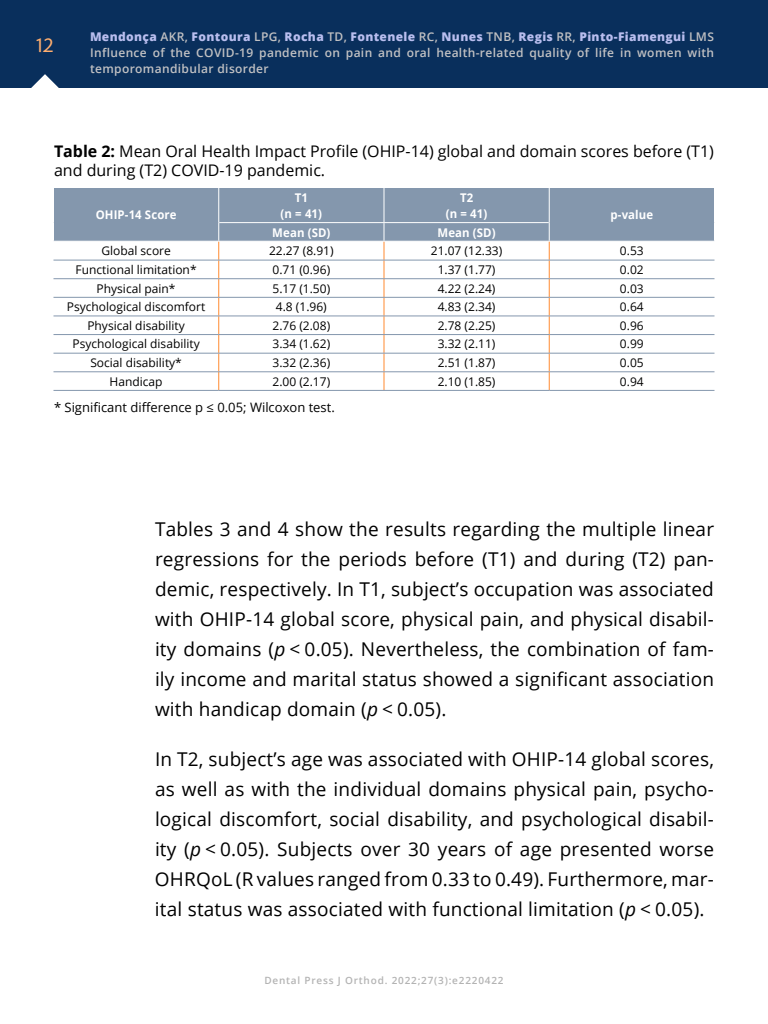
<style>
.page{position:relative;width:768px;height:1024px;background:#fff}
.page>*{position:absolute;margin:0;border:0;box-sizing:border-box;transform-origin:0 0}
.t1{font:19px/30px "Open Sans";letter-spacing:.01em;color:#000;text-align:justify}
.t2{font:500 18px "Semplicita Pro";color:#ffae6f}
.t3{font:16px/19.2px "Open Sans";color:#000}
.t4{font:13px "Open Sans";color:#000}
.t5{font:12px "Open Sans";color:#000}
.t6{font:600 12px/16px "Open Sans";letter-spacing:.03em;color:#c1c1c3;text-align:justify}
.t7{font:700 12px/16px "Open Sans";letter-spacing:.01em;color:#fff;text-align:center;scale:.95 1}
.t8{font:600 10px "Open Sans";letter-spacing:.08em;color:#b3b3b3}
.s1{font-weight:800;color:#b9beef}
.s2{font-weight:700}
.s3{font-style:italic}
</style>
<div class="page">
<div style="left:0;top:0;width:768px;height:88px;background:#092f5c"></div>
<svg style="left:31px;top:74px;width:28px;height:14px"></svg>
<div style="left:54px;top:188px;width:660px;height:53px;background:#8497ad"></div>
<hr style="left:218px;top:188px;width:1px;height:35px;background:#fff">
<hr style="left:384px;top:188px;width:1px;height:34px;background:#fff">
<hr style="left:549px;top:188px;width:1px;height:35px;background:#fff">
<hr style="left:219px;top:222px;width:165px;height:1px;background:#fff">
<hr style="left:384px;top:222px;width:165px;height:1px;background:#fff">
<svg style="left:218px;top:223px;width:1px;height:167px"></svg>
<svg style="left:384px;top:223px;width:1px;height:167px"></svg>
<svg style="left:549px;top:223px;width:1px;height:167px"></svg>
<hr style="left:54px;top:260px;width:165px;height:1px;background:#8497ad">
<hr style="left:219px;top:260px;width:165px;height:1px;background:#8497ad">
<hr style="left:384px;top:260px;width:165px;height:1px;background:#8497ad">
<hr style="left:549px;top:260px;width:165px;height:1px;background:#8497ad">
<hr style="left:54px;top:278px;width:165px;height:1px;background:#8497ad">
<hr style="left:219px;top:278px;width:165px;height:1px;background:#8497ad">
<hr style="left:384px;top:278px;width:165px;height:1px;background:#8497ad">
<hr style="left:549px;top:278px;width:165px;height:1px;background:#8497ad">
<hr style="left:54px;top:297px;width:165px;height:1px;background:#8497ad">
<hr style="left:219px;top:297px;width:165px;height:1px;background:#8497ad">
<hr style="left:384px;top:297px;width:165px;height:1px;background:#8497ad">
<hr style="left:549px;top:297px;width:165px;height:1px;background:#8497ad">
<hr style="left:54px;top:316px;width:165px;height:1px;background:#8497ad">
<hr style="left:219px;top:316px;width:165px;height:1px;background:#8497ad">
<hr style="left:384px;top:316px;width:165px;height:1px;background:#8497ad">
<hr style="left:549px;top:316px;width:165px;height:1px;background:#8497ad">
<hr style="left:54px;top:334px;width:165px;height:1px;background:#8497ad">
<hr style="left:219px;top:334px;width:165px;height:1px;background:#8497ad">
<hr style="left:384px;top:334px;width:165px;height:1px;background:#8497ad">
<hr style="left:549px;top:334px;width:165px;height:1px;background:#8497ad">
<hr style="left:54px;top:353px;width:165px;height:1px;background:#8497ad">
<hr style="left:219px;top:353px;width:165px;height:1px;background:#8497ad">
<hr style="left:384px;top:353px;width:165px;height:1px;background:#8497ad">
<hr style="left:549px;top:353px;width:165px;height:1px;background:#8497ad">
<hr style="left:54px;top:372px;width:165px;height:1px;background:#8497ad">
<hr style="left:219px;top:372px;width:165px;height:1px;background:#8497ad">
<hr style="left:384px;top:372px;width:165px;height:1px;background:#8497ad">
<hr style="left:549px;top:372px;width:165px;height:1px;background:#8497ad">
<hr style="left:54px;top:390px;width:165px;height:1px;background:#8497ad">
<hr style="left:219px;top:390px;width:165px;height:1px;background:#8497ad">
<hr style="left:384px;top:390px;width:165px;height:1px;background:#8497ad">
<hr style="left:549px;top:390px;width:165px;height:1px;background:#8497ad">
<p class="t2" style="left:36px;top:33px;width:19px">12</p>
<p class="t6" style="left:90px;top:29px;width:626px"><span class="s1">Mendonça</span> AKR, <span class="s1">Fontoura</span> LPG, <span class="s1">Rocha</span> TD, <span class="s1">Fontenele</span> RC, <span class="s1">Nunes</span> TNB, <span class="s1">Regis</span> RR, <span class="s1">Pinto-Fiamengui</span> LMS Influence of the COVID-19 pandemic on pain and oral health-related quality of life in women with temporomandibular disorder</p>
<p class="t3" style="left:54px;top:141px;width:661px"><span class="s2">Table 2:</span> Mean Oral Health Impact Profile (OHIP-14) global and domain scores before (T1) and during (T2) COVID-19 pandemic.</p>
<p class="t7" style="left:96px;top:207px;width:87px">OHIP-14 Score</p>
<p class="t7" style="left:281px;top:189px;width:45px">T1<br>(n = 41)</p>
<p class="t7" style="left:446px;top:189px;width:45px">T2<br>(n = 41)</p>
<p class="t7" style="left:272px;top:224px;width:63px">Mean (SD)</p>
<p class="t7" style="left:438px;top:224px;width:63px">Mean (SD)</p>
<p class="t7" style="left:611px;top:207px;width:46px">p-value</p>
<p class="t5" style="left:101px;top:243px;width:71px">Global score</p>
<p class="t5" style="left:269px;top:243px;width:66px">22.27 (8.91)</p>
<p class="t5" style="left:431px;top:243px;width:73px">21.07 (12.33)</p>
<p class="t5" style="left:620px;top:243px;width:25px">0.53</p>
<p class="t5" style="left:76px;top:261px;width:123px">Functional limitation*</p>
<p class="t5" style="left:272px;top:261px;width:59px">0.71 (0.96)</p>
<p class="t5" style="left:438px;top:261px;width:59px">1.37 (1.77)</p>
<p class="t5" style="left:620px;top:261px;width:25px">0.02</p>
<p class="t5" style="left:97px;top:280px;width:80px">Physical pain*</p>
<p class="t5" style="left:272px;top:280px;width:59px">5.17 (1.50)</p>
<p class="t5" style="left:438px;top:280px;width:59px">4.22 (2.24)</p>
<p class="t5" style="left:620px;top:280px;width:25px">0.03</p>
<p class="t5" style="left:67px;top:299px;width:140px">Psychological discomfort</p>
<p class="t5" style="left:276px;top:299px;width:52px">4.8 (1.96)</p>
<p class="t5" style="left:438px;top:299px;width:59px">4.83 (2.34)</p>
<p class="t5" style="left:620px;top:299px;width:25px">0.64</p>
<p class="t5" style="left:87px;top:317px;width:99px">Physical disability</p>
<p class="t5" style="left:272px;top:317px;width:59px">2.76 (2.08)</p>
<p class="t5" style="left:438px;top:317px;width:59px">2.78 (2.25)</p>
<p class="t5" style="left:620px;top:317px;width:25px">0.96</p>
<p class="t5" style="left:72px;top:336px;width:129px">Psychological disability</p>
<p class="t5" style="left:272px;top:336px;width:59px">3.34 (1.62)</p>
<p class="t5" style="left:438px;top:336px;width:59px">3.32 (2.11)</p>
<p class="t5" style="left:620px;top:336px;width:25px">0.99</p>
<p class="t5" style="left:90px;top:354px;width:93px">Social disability*</p>
<p class="t5" style="left:272px;top:354px;width:59px">3.32 (2.36)</p>
<p class="t5" style="left:438px;top:354px;width:59px">2.51 (1.87)</p>
<p class="t5" style="left:620px;top:354px;width:25px">0.05</p>
<p class="t5" style="left:110px;top:373px;width:55px">Handicap</p>
<p class="t5" style="left:272px;top:373px;width:59px">2.00 (2.17)</p>
<p class="t5" style="left:438px;top:373px;width:59px">2.10 (1.85)</p>
<p class="t5" style="left:620px;top:373px;width:25px">0.94</p>
<p class="t4" style="left:54px;top:398px;width:282px">* Significant difference p ≤ 0.05; Wilcoxon test.</p>
<p class="t1" style="left:155px;top:514px;width:561px">Tables 3 and 4 show the results regarding the multiple linear regressions for the periods before (T1) and during (T2) pan&shy;demic, respectively. In T1, subject’s occupation was associated with OHIP-14 global score, physical pain, and physical disabil&shy;ity domains (<span class="s3">p</span> &lt; 0.05). Nevertheless, the combination of fam&shy;ily income and marital status showed a significant association with handicap domain (<span class="s3">p</span> &lt; 0.05).</p>
<p class="t1" style="left:155px;top:744px;width:561px">In T2, subject’s age was associated with OHIP-14 global scores, as well as with the individual domains physical pain, psycho&shy;logical discomfort, social disability, and psychological disabil&shy;ity (<span class="s3">p</span> &lt; 0.05). Subjects over 30 years of age presented worse OHRQoL (R values ranged from 0.33 to 0.49). Furthermore, mar&shy;ital status was associated with functional limitation (<span class="s3">p</span> &lt; 0.05).</p>
<p class="t8" style="left:264px;top:974px;width:241px">Dental Press J Orthod. 2022;27(3):e2220422</p>
</div>
